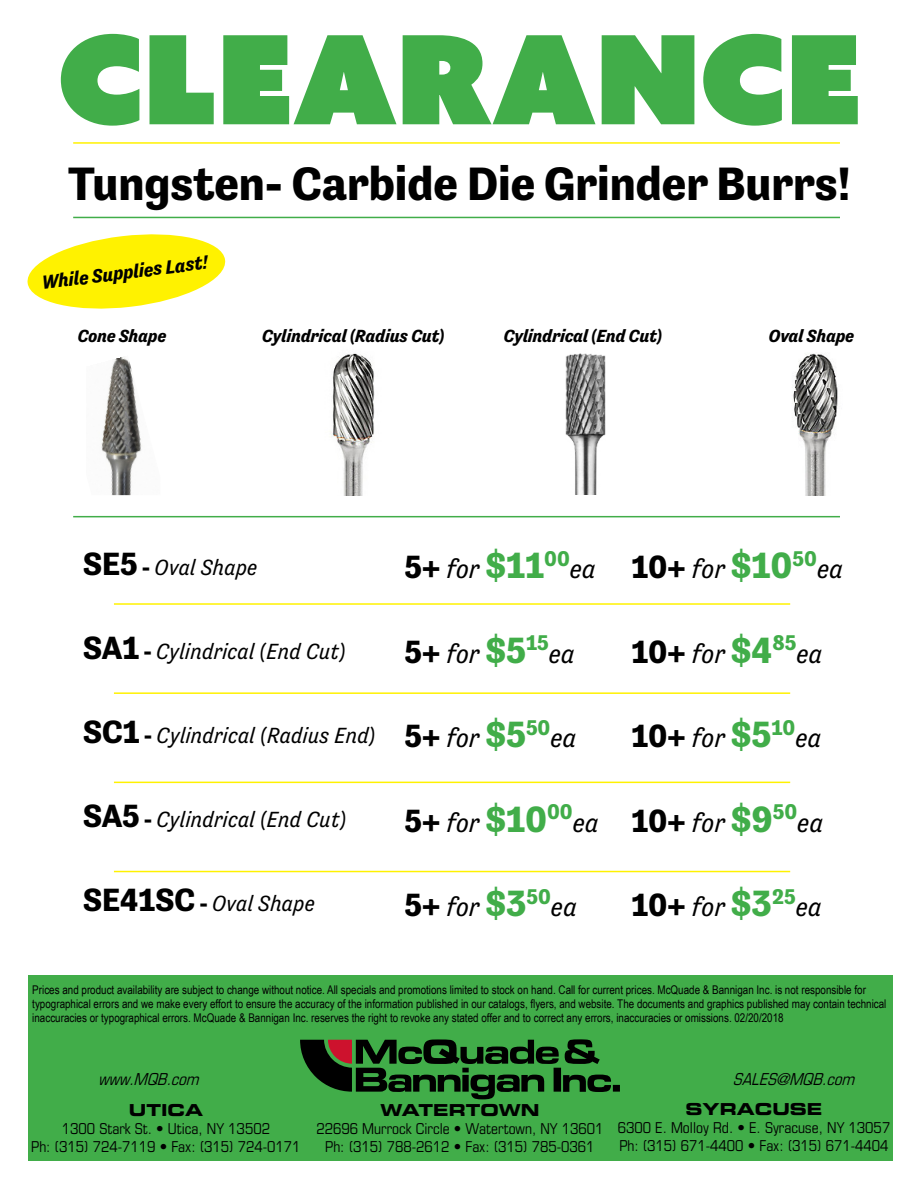
<style>
.page{position:relative;width:918px;height:1188px;background:#fff}
.page>*{position:absolute;margin:0;border:0;box-sizing:border-box;transform-origin:0 0}
.t1{font:123px "Azo Sans Uber";color:#41ad49}
.t2{font:700 48px "Tenso";color:#000}
.t3{font:700 33px "Tenso";color:#000}
.t4{font:italic 27px "Tenso";color:#000}
.t5{font:italic 22.5px "Tenso";color:#000}
.t6{font:italic 700 19.5px "Tenso";color:#000}
.t7{font:italic 700 18px "Tenso";color:#000}
.t8{font:italic condensed 16.5px "Eurostile";color:#000}
.t9{font:16.5px "Eurostile Bold Extended Two";color:#000}
.t10{font:condensed 15px/18px "Eurostile";color:#000;text-align:center}
.t11{font:12px/14.4px "Arial Narrow";color:#000}
.s1{font-weight:700;font-style:normal;font-size:33px}
.s2{font-weight:700;font-style:normal}
.s3{font-weight:700;font-style:normal;font-size:37.5px;color:#41ad49}
.s4{font-weight:400;font-style:italic;font-size:27px}
.s5{font-size:37.5px;color:#41ad49}
</style>
<div class="page">
<div style="left:28px;top:976px;width:864px;height:185px;background:#41ad49"></div>
<div style="left:613px;top:1085px;width:7px;height:7px;background:#000"></div>
<svg style="left:300px;top:1039px;width:311px;height:60px"></svg>
<img style="left:565px;top:353px;width:41px;height:142px">
<img style="left:793px;top:353px;width:45px;height:142px">
<hr style="left:73px;top:142px;width:767px;height:2px;background:#fff200">
<hr style="left:73px;top:516px;width:767px;height:1px;background:#41ad49">
<hr style="left:73px;top:217px;width:767px;height:1px;background:#41ad49">
<hr style="left:114px;top:603px;width:676px;height:2px;background:#fff200">
<hr style="left:114px;top:692px;width:676px;height:2px;background:#fff200">
<hr style="left:114px;top:782px;width:676px;height:1px;background:#fff200">
<hr style="left:114px;top:871px;width:676px;height:1px;background:#fff200">
<svg style="left:27px;top:234px;width:199px;height:75px"></svg>
<img style="left:330px;top:353px;width:45px;height:142px">
<img style="left:101px;top:357px;width:41px;height:138px">
<h1 class="t1" style="left:57px;top:-2px;width:806px">CLEARANCE</h1>
<h2 class="t2" style="left:68px;top:156px;width:784px">Tungsten- Carbide Die Grinder Burrs!</h2>
<h3 class="t6" style="left:41px;top:272px;width:168px;rotate:-7deg">While Supplies Last!</h3>
<h3 class="t7" style="left:78px;top:326px;width:90px">Cone Shape</h3>
<h3 class="t7" style="left:262px;top:326px;width:184px">Cylindrical (Radius Cut)</h3>
<h3 class="t7" style="left:504px;top:326px;width:160px">Cylindrical (End Cut)</h3>
<h3 class="t7" style="left:769px;top:326px;width:87px">Oval Shape</h3>
<h3 class="t5" style="left:83px;top:554px;width:176px"><span class="s1">SE5</span> <span class="s2">-</span> Oval Shape</h3>
<h3 class="t4" style="left:405px;top:554px;width:193px"><span class="s1">5+</span> for <span class="s3">$11</span><sup>00</sup>ea</h3>
<h3 class="t3" style="left:632px;top:548px;width:187px">10+ <span class="s4">for</span> <span class="s5">$10</span><sup>50</sup></h3>
<h3 class="t4" style="left:817px;top:554px;width:28px">ea</h3>
<h3 class="t5" style="left:83px;top:638px;width:264px"><span class="s1">SA1</span> <span class="s2">-</span> Cylindrical (End Cut)</h3>
<h3 class="t4" style="left:405px;top:638px;width:172px"><span class="s1">5+</span> for <span class="s3">$5</span><sup>15</sup>ea</h3>
<h3 class="t3" style="left:632px;top:633px;width:167px">10+ <span class="s4">for</span> <span class="s5">$4</span><sup>85</sup></h3>
<h3 class="t4" style="left:797px;top:638px;width:28px">ea</h3>
<h3 class="t5" style="left:83px;top:722px;width:294px"><span class="s1">SC1</span> <span class="s2">-</span> Cylindrical (Radius End)</h3>
<h3 class="t4" style="left:405px;top:723px;width:174px"><span class="s1">5+</span> for <span class="s3">$5</span><sup>50</sup>ea</h3>
<h3 class="t3" style="left:632px;top:717px;width:165px">10+ <span class="s4">for</span> <span class="s5">$5</span><sup>10</sup></h3>
<h3 class="t4" style="left:795px;top:723px;width:28px">ea</h3>
<h3 class="t5" style="left:83px;top:806px;width:265px"><span class="s1">SA5</span> <span class="s2">-</span> Cylindrical (End Cut)</h3>
<h3 class="t4" style="left:405px;top:807px;width:196px"><span class="s1">5+</span> for <span class="s3">$10</span><sup>00</sup>ea</h3>
<h3 class="t3" style="left:632px;top:802px;width:167px">10+ <span class="s4">for</span> <span class="s5">$9</span><sup>50</sup></h3>
<h3 class="t4" style="left:797px;top:807px;width:28px">ea</h3>
<h3 class="t5" style="left:83px;top:890px;width:234px"><span class="s1">SE41SC</span> <span class="s2">-</span> Oval Shape</h3>
<h3 class="t4" style="left:405px;top:892px;width:174px"><span class="s1">5+</span> for <span class="s3">$3</span><sup>50</sup>ea</h3>
<h3 class="t3" style="left:632px;top:886px;width:166px">10+ <span class="s4">for</span> <span class="s5">$3</span><sup>25</sup></h3>
<h3 class="t4" style="left:796px;top:892px;width:28px">ea</h3>
<p class="t11" style="left:32px;top:982px;width:856px">Prices and product availability are subject to change without notice. All specials and promotions limited to stock on hand. Call for current prices. McQuade &amp; Bannigan Inc. is not responsible for typographical errors and we make every effort to ensure the accuracy of the information published in our catalogs, flyers, and website. The documents and graphics published may contain technical inaccuracies or typographical errors. McQuade &amp; Bannigan Inc. reserves the right to revoke any stated offer and to correct any errors, inaccuracies or omissions. 02/20/2018</p>
<h3 class="t8" style="left:98px;top:1069px;width:107px">www.MQB.com</h3>
<h3 class="t8" style="left:733px;top:1069px;width:128px">SALES@MQB.com</h3>
<h3 class="t9" style="left:129px;top:1098px;width:76px">UTICA</h3>
<p class="t10" style="left:31px;top:1119px;width:271px">1300 Stark St. • Utica, NY 13502<br>Ph: (315) 724-7119 • Fax: (315) 724-0171</p>
<h3 class="t9" style="left:380px;top:1098px;width:161px">WATERTOWN</h3>
<p class="t10" style="left:316px;top:1119px;width:289px">22696 Murrock Circle • Watertown, NY 13601<br>Ph: (315) 788-2612 • Fax: (315) 785-0361</p>
<h3 class="t9" style="left:686px;top:1098px;width:138px">SYRACUSE</h3>
<p class="t10" style="left:618px;top:1119px;width:274px;text-align:left">6300 E. Molloy Rd. • E. Syracuse, NY 13057<br>Ph: (315) 671-4400 • Fax: (315) 671-4404</p>
</div>
